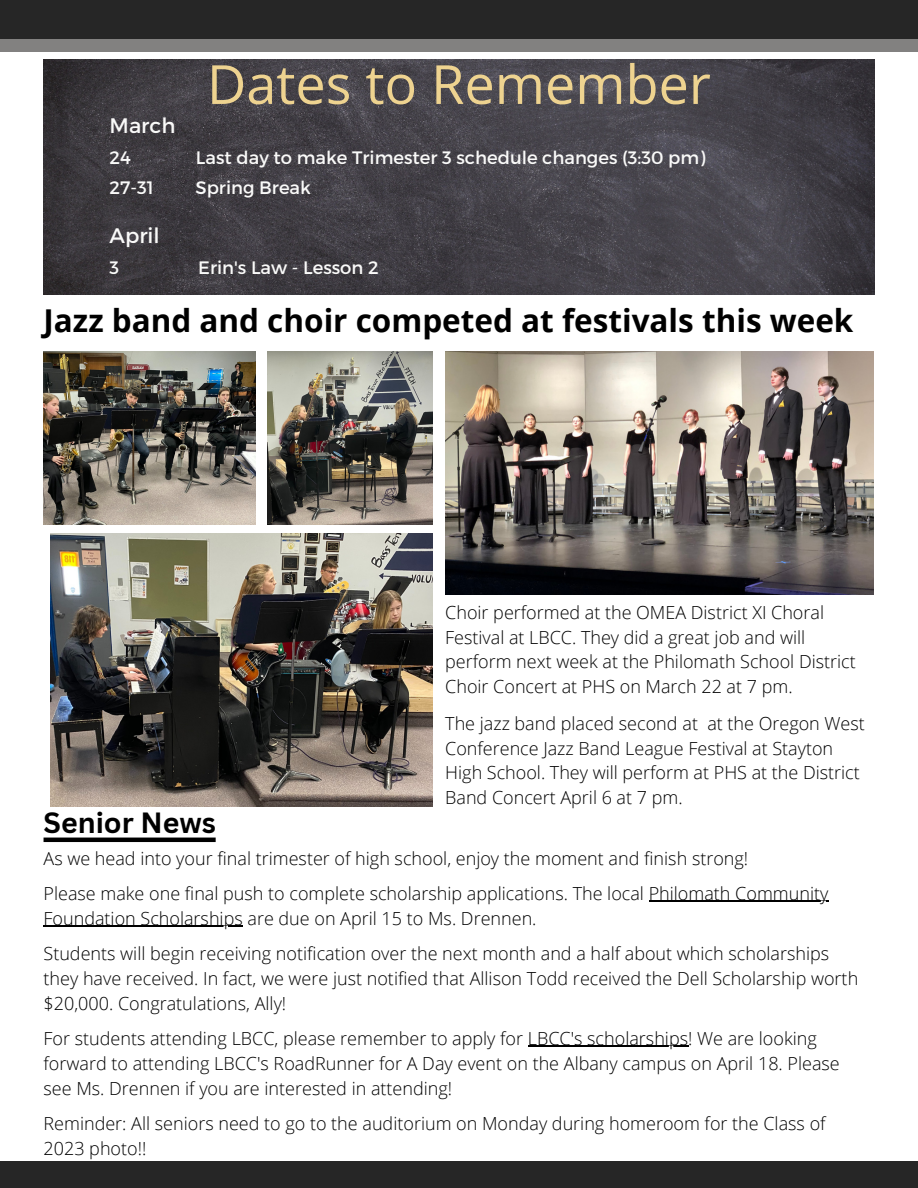
<style>
.page{position:relative;width:918px;height:1188px;background:#fff}
.page>*{position:absolute;margin:0;border:0;box-sizing:border-box;transform-origin:0 0}
.t1{font:54px "Open Sans";color:#eed390}
.t2{font:700 31.5px "Open Sans";color:#000}
.t3{font:700 28.5px "Canva Sans";color:#000}
.t4{font:21px "Montserrat";color:#fafaf9}
.t5{font:300 18px/24.8px "Open Sans";color:#000}
.t6{font:18px "Montserrat";color:#fafaf9}
</style>
<div class="page">
<div style="left:0;top:0;width:918px;height:45px;background:#262626"></div>
<div style="left:0;top:40px;width:918px;height:12px;background:#828180"></div>
<img style="left:44px;top:60px;width:831px;height:235px">
<div style="left:0;top:1161px;width:918px;height:27px;background:#262626"></div>
<hr style="left:44px;top:838px;width:172px;height:4px;background:#000">
<img style="left:267px;top:351px;width:165px;height:174px">
<img style="left:445px;top:351px;width:429px;height:243px">
<img style="left:44px;top:351px;width:211px;height:174px">
<img style="left:51px;top:533px;width:381px;height:273px">
<hr style="left:649px;top:901px;width:179px;height:1px;background:#000">
<hr style="left:44px;top:926px;width:199px;height:1px;background:#000">
<hr style="left:528px;top:1046px;width:160px;height:1px;background:#000">
<h1 class="t1" style="left:207px;top:46px;width:505px">Dates to Remember</h1>
<p class="t4" style="left:110px;top:111px;width:67px">March</p>
<p class="t6" style="left:110px;top:146px;width:23px">24</p>
<p class="t6" style="left:196px;top:146px;width:511px">Last day to make Trimester 3 schedule changes (3:30 pm)</p>
<p class="t6" style="left:110px;top:176px;width:46px">27-31</p>
<p class="t6" style="left:196px;top:176px;width:117px">Spring Break</p>
<p class="t4" style="left:110px;top:222px;width:52px">April</p>
<p class="t6" style="left:110px;top:256px;width:11px">3</p>
<p class="t6" style="left:198px;top:256px;width:182px">Erin's Law - Lesson 2</p>
<h2 class="t2" style="left:44px;top:299px;width:811px">Jazz band and choir competed at festivals this week</h2>
<p class="t5" style="left:445px;top:599px;width:412px">Choir performed at the OMEA District XI Choral Festival at LBCC. They did a great job and will perform next week at the Philomath School District Choir Concert at PHS on March 22 at 7 pm.</p>
<p class="t5" style="left:445px;top:710px;width:421px">The jazz band placed second at at the Oregon West Conference Jazz Band League Festival at Stayton High School. They will perform at PHS at the District Band Concert April 6 at 7 pm.</p>
<h3 class="t3" style="left:44px;top:802px;width:174px">Senior News</h3>
<p class="t5" style="left:44px;top:840px;width:786px;line-height:35px">As we head into your final trimester of high school, enjoy the moment and finish strong!<br>Please make one final push to complete scholarship applications. The local Philomath Community</p>
<p class="t5" style="left:44px;top:900px;width:787px;line-height:35px">Foundation Scholarships are due on April 15 to Ms. Drennen.<br>Students will begin receiving notification over the next month and a half about which scholarships</p>
<p class="t5" style="left:44px;top:965px;width:816px">they have received. In fact, we were just notified that Allison Todd received the Dell Scholarship worth $20,000. Congratulations, Ally!</p>
<p class="t5" style="left:44px;top:1025px;width:798px">For students attending LBCC, please remember to apply for LBCC's scholarships! We are looking forward to attending LBCC's RoadRunner for A Day event on the Albany campus on April 18. Please see Ms. Drennen if you are interested in attending!</p>
<p class="t5" style="left:44px;top:1110px;width:784px">Reminder: All seniors need to go to the auditorium on Monday during homeroom for the Class of<br>2023 photo!!</p>
</div>
